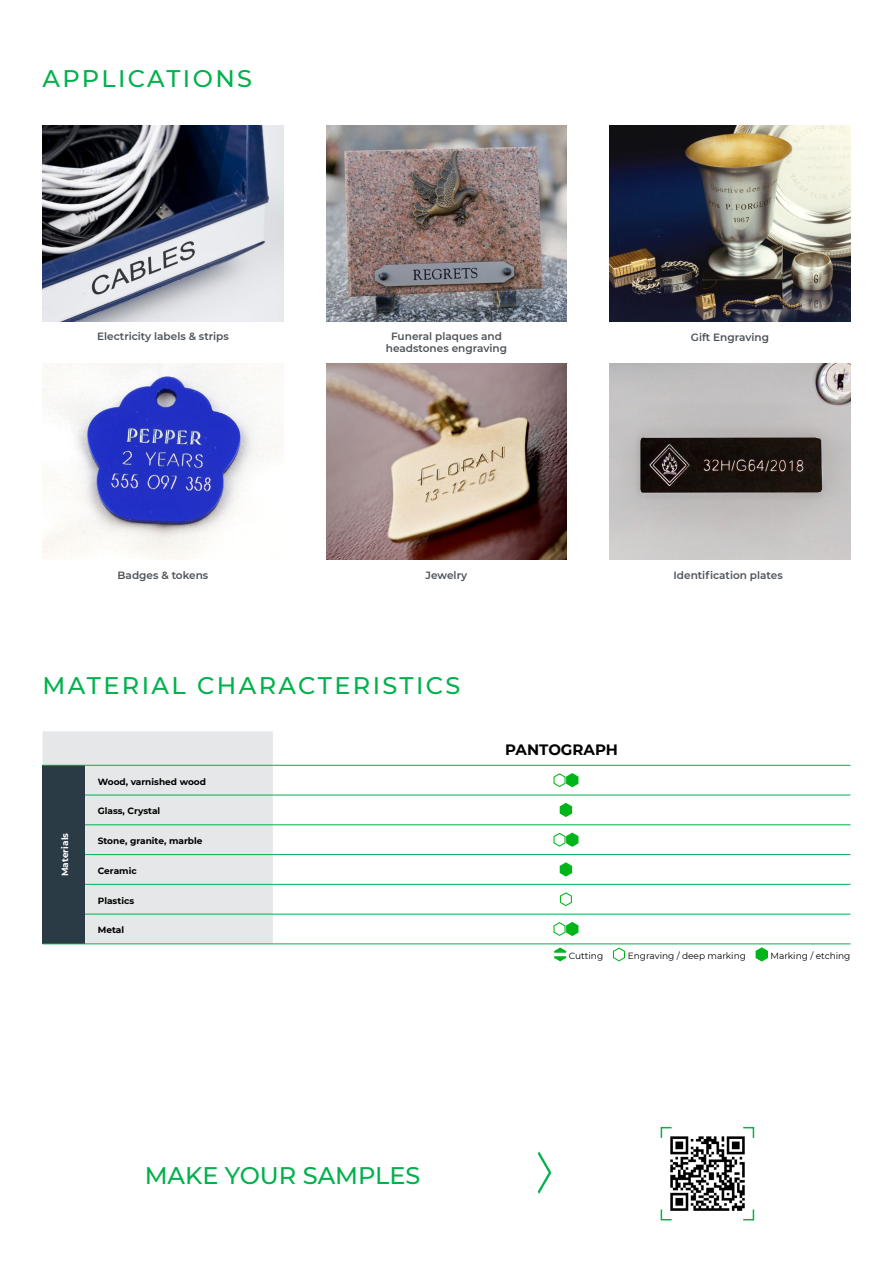
<style>
.page{position:relative;width:893px;height:1263px;background:#fff}
.page>*{position:absolute;margin:0;border:0;box-sizing:border-box;transform-origin:0 0}
.t1{font:500 24px "Montserrat";letter-spacing:.1em;color:#00b14c}
.t2{font:500 24px "Montserrat";color:#00b14c}
.t3{font:700 15px "Montserrat";color:#000}
.t4{font:600 10.5px/12px "Montserrat";color:#4d5257;text-align:center}
.t5{font:700 9px "Montserrat";color:#000}
.t6{font:9px "Montserrat";color:#000}
.t7{font:700 9px "Montserrat";color:#fff}
</style>
<div class="page">
<img style="left:43px;top:126px;width:240px;height:195px">
<img style="left:326px;top:364px;width:241px;height:195px">
<img style="left:43px;top:364px;width:240px;height:195px">
<svg style="left:538px;top:1151px;width:13px;height:43px"></svg>
<svg style="left:660px;top:1126px;width:12px;height:12px"></svg>
<svg style="left:660px;top:1209px;width:12px;height:12px"></svg>
<svg style="left:743px;top:1126px;width:12px;height:12px"></svg>
<svg style="left:743px;top:1209px;width:12px;height:12px"></svg>
<img style="left:326px;top:126px;width:241px;height:195px">
<img style="left:609px;top:126px;width:241px;height:195px">
<img style="left:609px;top:364px;width:241px;height:195px">
<img style="left:669px;top:1135px;width:77px;height:77px">
<div style="left:43px;top:731px;width:230px;height:212px;background:#e6e7e8"></div>
<div style="left:43px;top:765px;width:42px;height:179px;background:#2b3b46"></div>
<hr style="left:43px;top:765px;width:42px;height:1px;background:#00b14c">
<hr style="left:85px;top:765px;width:188px;height:1px;background:#00b14c">
<hr style="left:273px;top:765px;width:577px;height:1px;background:#00b14c">
<hr style="left:85px;top:795px;width:188px;height:1px;background:#00b14c">
<hr style="left:273px;top:795px;width:577px;height:1px;background:#00b14c">
<hr style="left:85px;top:824px;width:188px;height:1px;background:#00b14c">
<hr style="left:273px;top:824px;width:577px;height:1px;background:#00b14c">
<hr style="left:85px;top:854px;width:188px;height:1px;background:#00b14c">
<hr style="left:273px;top:854px;width:577px;height:1px;background:#00b14c">
<hr style="left:85px;top:884px;width:188px;height:1px;background:#00b14c">
<hr style="left:273px;top:884px;width:577px;height:1px;background:#00b14c">
<hr style="left:85px;top:914px;width:188px;height:1px;background:#00b14c">
<hr style="left:273px;top:914px;width:577px;height:1px;background:#00b14c">
<hr style="left:43px;top:943px;width:42px;height:1px;background:#00b14c">
<hr style="left:85px;top:943px;width:188px;height:1px;background:#00b14c">
<hr style="left:273px;top:943px;width:577px;height:1px;background:#00b14c">
<svg style="left:553px;top:773px;width:25px;height:14px"></svg>
<svg style="left:560px;top:803px;width:12px;height:14px"></svg>
<svg style="left:553px;top:832px;width:25px;height:15px"></svg>
<svg style="left:560px;top:862px;width:12px;height:14px"></svg>
<svg style="left:560px;top:892px;width:12px;height:14px"></svg>
<svg style="left:553px;top:922px;width:25px;height:14px"></svg>
<svg style="left:554px;top:947px;width:12px;height:14px"></svg>
<svg style="left:613px;top:947px;width:12px;height:14px"></svg>
<svg style="left:756px;top:947px;width:12px;height:14px"></svg>
<h1 class="t1" style="left:43px;top:62px;width:211px">APPLICATIONS</h1>
<p class="t4" style="left:97px;top:330px;width:133px">Electricity labels &amp; strips</p>
<p class="t4" style="left:386px;top:330px;width:123px">Funeral plaques and headstones engraving</p>
<p class="t4" style="left:691px;top:331px;width:80px">Gift Engraving</p>
<p class="t4" style="left:118px;top:569px;width:92px">Badges &amp; tokens</p>
<p class="t4" style="left:426px;top:569px;width:43px">Jewelry</p>
<p class="t4" style="left:674px;top:569px;width:111px">Identification plates</p>
<h1 class="t1" style="left:43px;top:668px;width:419px">MATERIAL CHARACTERISTICS</h1>
<p class="t7" style="left:58px;top:876px;width:45px;rotate:-90deg">Materials</p>
<p class="t5" style="left:98px;top:775px;width:110px">Wood, varnished wood</p>
<p class="t5" style="left:98px;top:805px;width:64px">Glass, Crystal</p>
<p class="t5" style="left:98px;top:834px;width:106px">Stone, granite, marble</p>
<p class="t5" style="left:98px;top:864px;width:40px">Ceramic</p>
<p class="t5" style="left:98px;top:894px;width:38px">Plastics</p>
<p class="t5" style="left:98px;top:924px;width:28px">Metal</p>
<h2 class="t3" style="left:505px;top:739px;width:114px">PANTOGRAPH</h2>
<p class="t6" style="left:569px;top:949px;width:36px">Cutting</p>
<p class="t6" style="left:628px;top:949px;width:120px">Engraving / deep marking</p>
<p class="t6" style="left:770px;top:949px;width:81px">Marking / etching</p>
<h1 class="t2" style="left:145px;top:1159px;width:277px">MAKE YOUR SAMPLES</h1>
</div>
